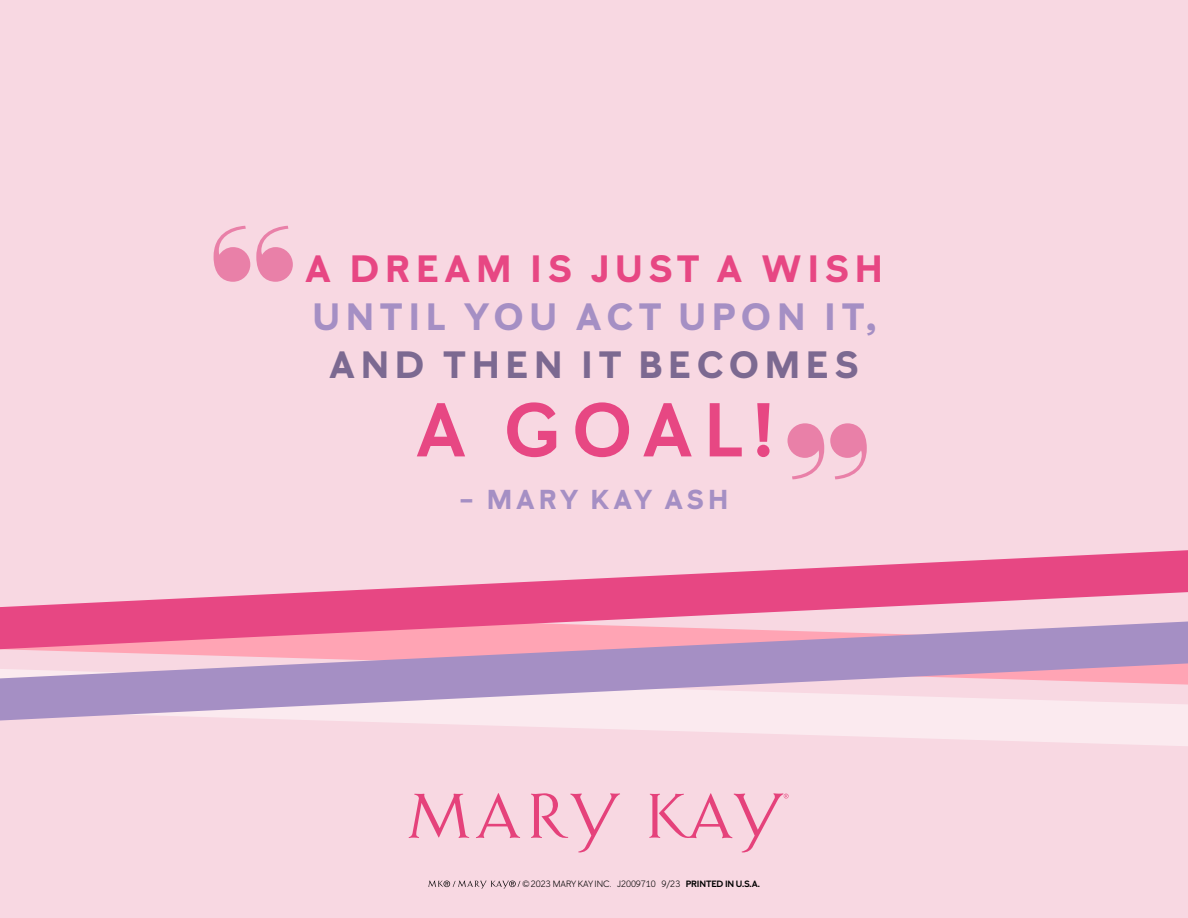
<style>
.page{position:relative;width:1188px;height:918px;background:#f8d8e2}
.page>*{position:absolute;margin:0;border:0;box-sizing:border-box;transform-origin:0 0}
.t1{font:700 187.5px "Mary Kay Serif 060";color:#e980a8}
.t2{font:600 75px "Mary Kay Sans";color:#e74783}
.t3{font:700 37.5px "Mary Kay Sans";letter-spacing:.15em;color:#a58fc4}
.t4{font:700 37.5px "Mary Kay Sans";letter-spacing:.15em;color:#e74783}
.t5{font:700 37.5px "Mary Kay Sans";letter-spacing:.15em;color:#7c6991}
.t6{font:700 27px "Mary Kay Sans";letter-spacing:.15em;color:#a58fc4}
.t7{font:9px "Mary Kay Sans";color:#000}
.s1{font-weight:600}
</style>
<div class="page">
<svg style="left:359px;top:721px;width:829px;height:25px;fill:#fbe8ee"></svg>
<svg style="left:0;top:550px;width:1188px;height:72px"></svg>
<svg style="left:0;top:622px;width:1188px;height:99px"></svg>
<svg style="left:428px;top:881px;width:92px;height:8px"></svg>
<svg style="left:408px;top:794px;width:62px;height:44px"></svg>
<svg style="left:476px;top:793px;width:44px;height:45px"></svg>
<svg style="left:531px;top:793px;width:89px;height:60px"></svg>
<svg style="left:649px;top:793px;width:140px;height:60px"></svg>
<h1 class="t1" style="left:210px;top:170px;width:90px">“</h1>
<h3 class="t4" style="left:305px;top:246px;width:579px">A DREAM IS JUST A WISH</h3>
<h3 class="t3" style="left:312px;top:294px;width:565px">UNTIL YOU ACT UPON IT,</h3>
<h3 class="t5" style="left:329px;top:342px;width:531px">AND THEN IT BECOMES</h3>
<h2 class="t2" style="left:416px;top:384px;width:358px">A GOAL!</h2>
<h3 class="t6" style="left:460px;top:483px;width:270px">– MARY KAY ASH</h3>
<h1 class="t1" style="left:782px;top:369px;width:90px">”</h1>
<p class="t7" style="left:522px;top:879px;width:239px">©2023 MARY KAY INC. J2009710 9/23 <span class="s1">PRINTED IN U.S.A.</span></p>
</div>
